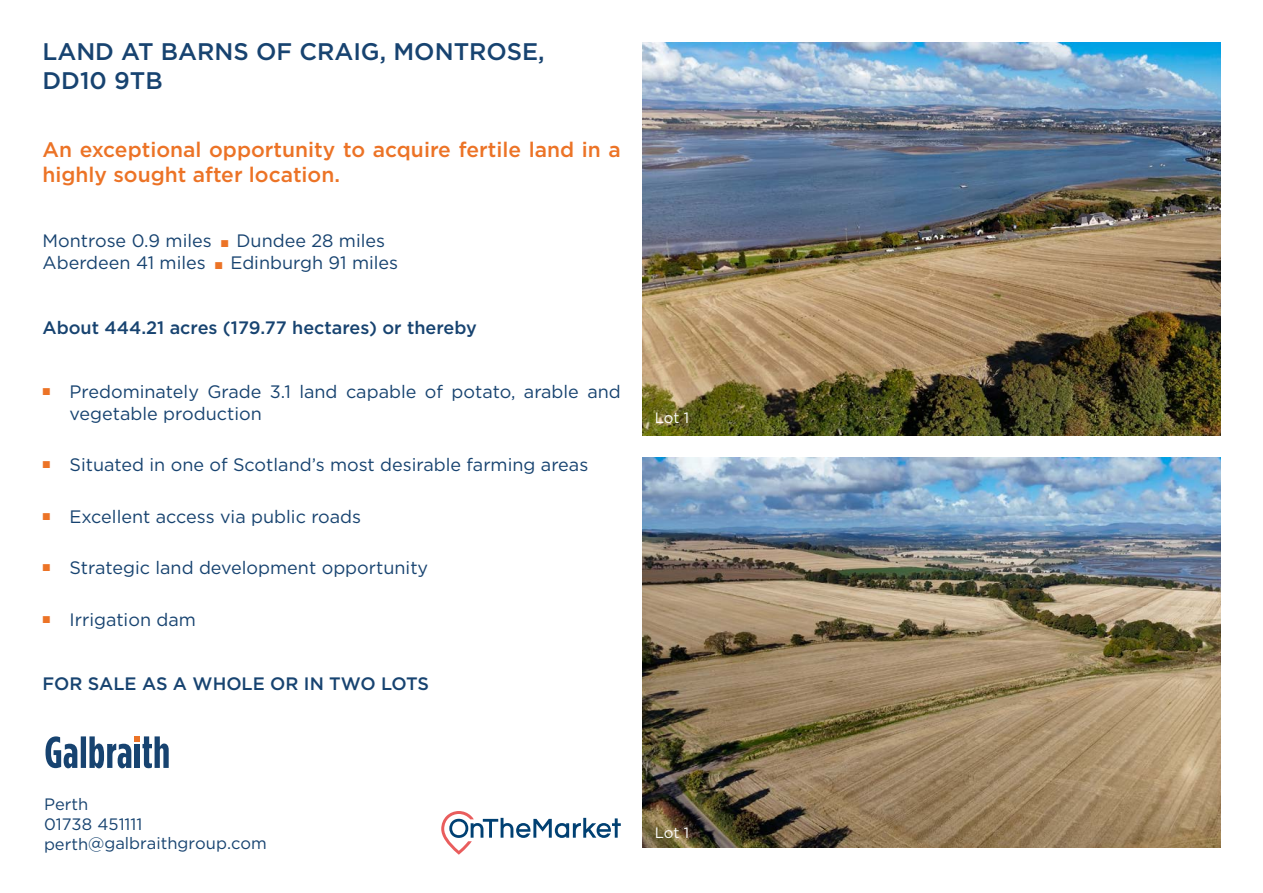
<style>
.page{position:relative;width:1263px;height:893px;background:#fff}
.page>*{position:absolute;margin:0;border:0;box-sizing:border-box;transform-origin:0 0}
.t1{font:500 24px "Gotham HTF";color:#174370}
.t2{font:500 21px/25.2px "Gotham HTF";color:#ec7326}
.t3{font:18px/21.6px "Gotham HTF";color:#174370}
.Bullets{font:500 18px "Gotham HTF";color:#174370}
.t4{font:16.5px "Gotham HTF";color:#174370}
.Body_Text{font:15px "Gotham HTF";letter-spacing:-.015em;color:#fff}
.s1{font-family:"Proxima Nova";font-size:12px;color:#ec7326}
</style>
<div class="page">
<svg style="left:46px;top:736px;width:123px;height:32px"></svg>
<div style="left:135px;top:744px;width:5px;height:24px;background:#174370"></div>
<img style="left:642px;top:42px;width:578px;height:394px">
<img style="left:642px;top:457px;width:578px;height:391px">
<svg style="left:441px;top:811px;width:180px;height:44px"></svg>
<p class="t1" style="left:43px;top:38px;width:504px">LAND AT BARNS OF CRAIG, MONTROSE,</p>
<p class="t1" style="left:43px;top:67px;width:122px">DD10 9TB</p>
<p class="t2" style="left:43px;top:137px;width:580px">An exceptional opportunity to acquire fertile land in a highly sought after location.</p>
<p class="t3" style="left:43px;top:230px;width:344px">Montrose 0.9 miles <span class="s1">■</span> Dundee 28 miles</p>
<p class="t3" style="left:43px;top:251px;width:357px">Aberdeen 41 miles <span class="s1">■</span> Edinburgh 91 miles</p>
<p class="Bullets" style="left:43px;top:317px;width:436px">About 444.21 acres (179.77 hectares) or thereby</p>
<p class="t3" style="left:70px;top:381px;width:553px;text-indent:-27px"><sup>■</sup> Predominately Grade 3.1 land capable of potato, arable and vegetable production</p>
<p class="t3" style="left:43px;top:454px;width:547px"><sup>■</sup> Situated in one of Scotland’s most desirable farming areas</p>
<p class="t3" style="left:43px;top:505px;width:320px"><sup>■</sup> Excellent access via public roads</p>
<p class="t3" style="left:43px;top:557px;width:387px"><sup>■</sup> Strategic land development opportunity</p>
<p class="t3" style="left:43px;top:608px;width:155px"><sup>■</sup> Irrigation dam</p>
<p class="Bullets" style="left:43px;top:674px;width:388px">FOR SALE AS A WHOLE OR IN TWO LOTS</p>
<p class="Body_Text" style="left:655px;top:409px;width:36px">Lot 1</p>
<p class="t4" style="left:44px;top:795px;width:46px">Perth</p>
<p class="t4" style="left:44px;top:815px;width:100px">01738 451111</p>
<p class="t4" style="left:44px;top:834px;width:224px">perth@galbraithgroup.com</p>
<p class="Body_Text" style="left:655px;top:824px;width:36px">Lot 1</p>
</div>
